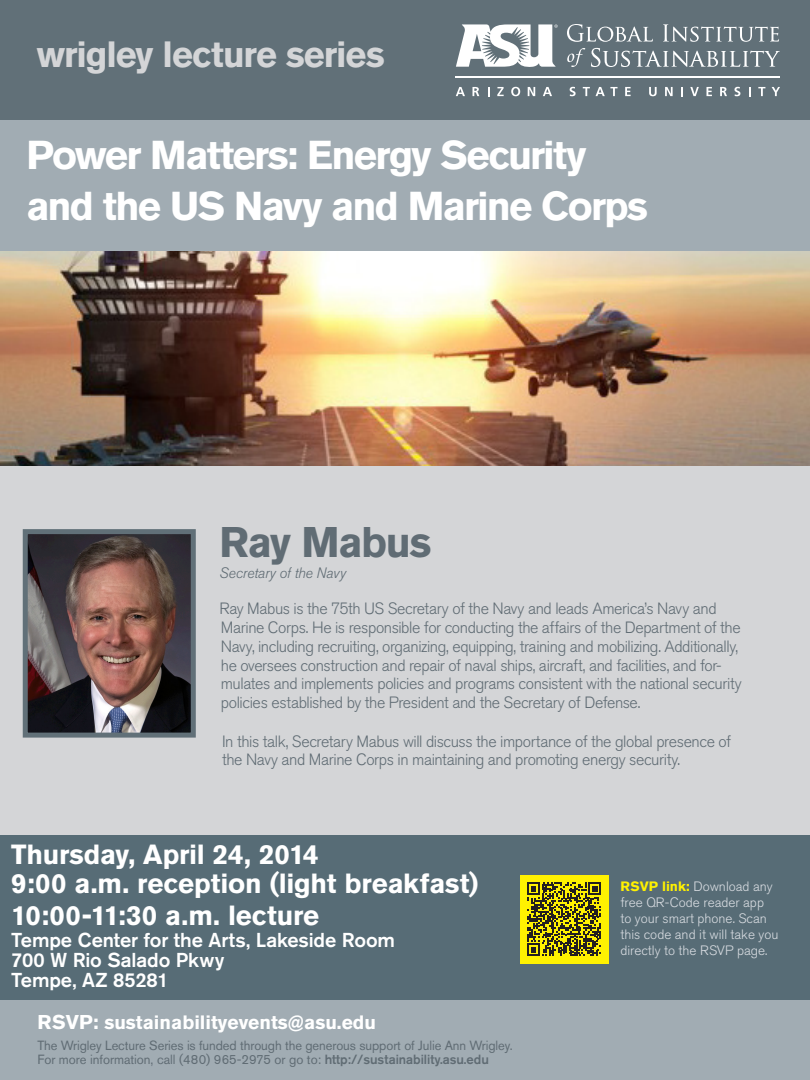
<style>
.page{position:relative;width:810px;height:1080px;background:#fff}
.page>*{position:absolute;margin:0;border:0;box-sizing:border-box;transform-origin:0 0}
.t1{font:700 42.5px "Akzidenz Grotesk Pro";letter-spacing:-.03em;color:#606c74}
.t2{font:700 40px/51.2px "Akzidenz Grotesk Pro";letter-spacing:-.045em;color:#fff}
.t3{font:700 36.25px "Akzidenz Grotesk Pro";letter-spacing:-.03em;color:#d4d5d7}
.t4{font:700 27.5px/31.8px "Akzidenz Grotesk Pro";letter-spacing:-.005em;color:#fff}
.t5{font:500 20px "Akzidenz Grotesk Pro";letter-spacing:-.005em;color:#fff}
.t6{font:700 19.25px "Akzidenz Grotesk Pro";color:#fff}
.t7{font:300 16.25px/18.8px "Akzidenz Grotesk Pro";letter-spacing:-.025em;color:#606c74}
.t8{font:italic 300 15px "Akzidenz Grotesk Pro";letter-spacing:-.01em;color:#606c74}
.t9{font:300 13.5px/15.9px "Akzidenz Grotesk Pro";color:#d8dce1}
.t10{font:13.25px "Akzidenz Grotesk Pro";letter-spacing:-.005em;color:#606c74}
.s1{font-size:19.88px}
.s2{font-weight:500}
.s3{font-weight:700;color:#fff101}
</style>
<div class="page">
<div style="left:0;top:466px;width:810px;height:370px;background:#d4d5d7"></div>
<div style="left:0;top:901px;width:810px;height:179px;background:#a1acb3"></div>
<div style="left:0;top:836px;width:810px;height:164px;background:#576c76"></div>
<div style="left:520px;top:875px;width:88px;height:88px;background:#fff101"></div>
<svg style="left:527px;top:882px;width:74px;height:74px"></svg>
<img style="left:29px;top:535px;width:161px;height:197px">
<div style="left:23px;top:529px;width:173px;height:209px;border:5px solid #617078"></div>
<div style="left:0;top:84px;width:810px;height:192px;background:#a1acb3"></div>
<div style="left:0;top:0;width:810px;height:120px;background:#617078"></div>
<svg style="left:456px;top:87px;width:9px;height:9px"></svg>
<svg style="left:473px;top:87px;width:6px;height:9px"></svg>
<svg style="left:497px;top:87px;width:7px;height:9px"></svg>
<svg style="left:511px;top:87px;width:9px;height:9px"></svg>
<svg style="left:528px;top:87px;width:7px;height:9px"></svg>
<svg style="left:543px;top:87px;width:9px;height:9px"></svg>
<svg style="left:570px;top:87px;width:6px;height:9px"></svg>
<svg style="left:583px;top:87px;width:7px;height:9px"></svg>
<svg style="left:596px;top:87px;width:22px;height:9px"></svg>
<svg style="left:625px;top:87px;width:6px;height:9px"></svg>
<svg style="left:649px;top:87px;width:8px;height:9px"></svg>
<svg style="left:665px;top:87px;width:8px;height:9px"></svg>
<svg style="left:681px;top:87px;width:2px;height:9px"></svg>
<svg style="left:690px;top:87px;width:9px;height:9px"></svg>
<svg style="left:707px;top:87px;width:5px;height:9px"></svg>
<svg style="left:720px;top:87px;width:7px;height:9px"></svg>
<svg style="left:735px;top:87px;width:5px;height:9px"></svg>
<svg style="left:749px;top:87px;width:2px;height:9px"></svg>
<svg style="left:758px;top:87px;width:7px;height:9px"></svg>
<svg style="left:772px;top:87px;width:8px;height:9px"></svg>
<hr style="left:456px;top:76px;width:324px;height:1px;background:#fff">
<svg style="left:567px;top:24px;width:213px;height:43px"></svg>
<svg style="left:456px;top:24px;width:102px;height:43px"></svg>
<img style="left:0;top:252px;width:810px;height:214px">
<p class="t3" style="left:37px;top:31px;width:350px">wrigley lecture series</p>
<p class="t2" style="left:26px;top:129px;width:623px">Power Matters: Energy Security and the US Navy and Marine Corps</p>
<p class="t1" style="left:220px;top:515px;width:214px">Ray Mabus</p>
<p class="t8" style="left:220px;top:563px;width:128px">Secretary of the Navy</p>
<p class="t7" style="left:220px;top:599px;width:524px">Ray Mabus is the 75th US Secretary of the Navy and leads America’s Navy and Marine Corps. He is responsible for conducting the affairs of the Department of the Navy, including recruiting, organizing, equipping, training and mobilizing. Additionally, he oversees construction and repair of naval ships, aircraft, and facilities, and for&shy;mulates and implements policies and programs consistent with the national security policies established by the President and the Secretary of Defense.</p>
<p class="t7" style="left:222px;top:732px;width:511px">In this talk, Secretary Mabus will discuss the importance of the global presence of the Navy and Marine Corps in maintaining and promoting energy security.</p>
<p class="t4" style="left:11px;top:838px;width:309px">Thursday, April 24, 2014</p>
<p class="t4" style="left:11px;top:867px;width:469px">9:00 a.m. reception (light breakfast)<br>10:00-11:30 a.m. lecture</p>
<p class="t5" style="left:11px;top:927px;width:385px">Tempe Center for the Arts, Lakeside Room</p>
<p class="t5" style="left:11px;top:947px;width:215px">700 W Rio Salado Pkwy</p>
<p class="t5" style="left:11px;top:967px;width:159px">Tempe, AZ 85281</p>
<p class="t6" style="left:37px;top:1010px;width:340px"><span class="s1">RSVP:</span> sustainabilityevents@asu.edu</p>
<p class="t10" style="left:38px;top:1037px;width:477px">The Wrigley Lecture Series is funded through the generous support of Julie Ann Wrigley.</p>
<p class="t10" style="left:38px;top:1051px;width:453px">For more information, call (480) 965-2975 or go to: <span class="s2">http://sustainability.asu.edu</span></p>
<p class="t9" style="left:620px;top:879px;width:160px"><span class="s3">RSVP link:</span> Download any free QR-Code reader app<br>to your smart phone. Scan this code and it will take you directly to the RSVP page.</p>
</div>
